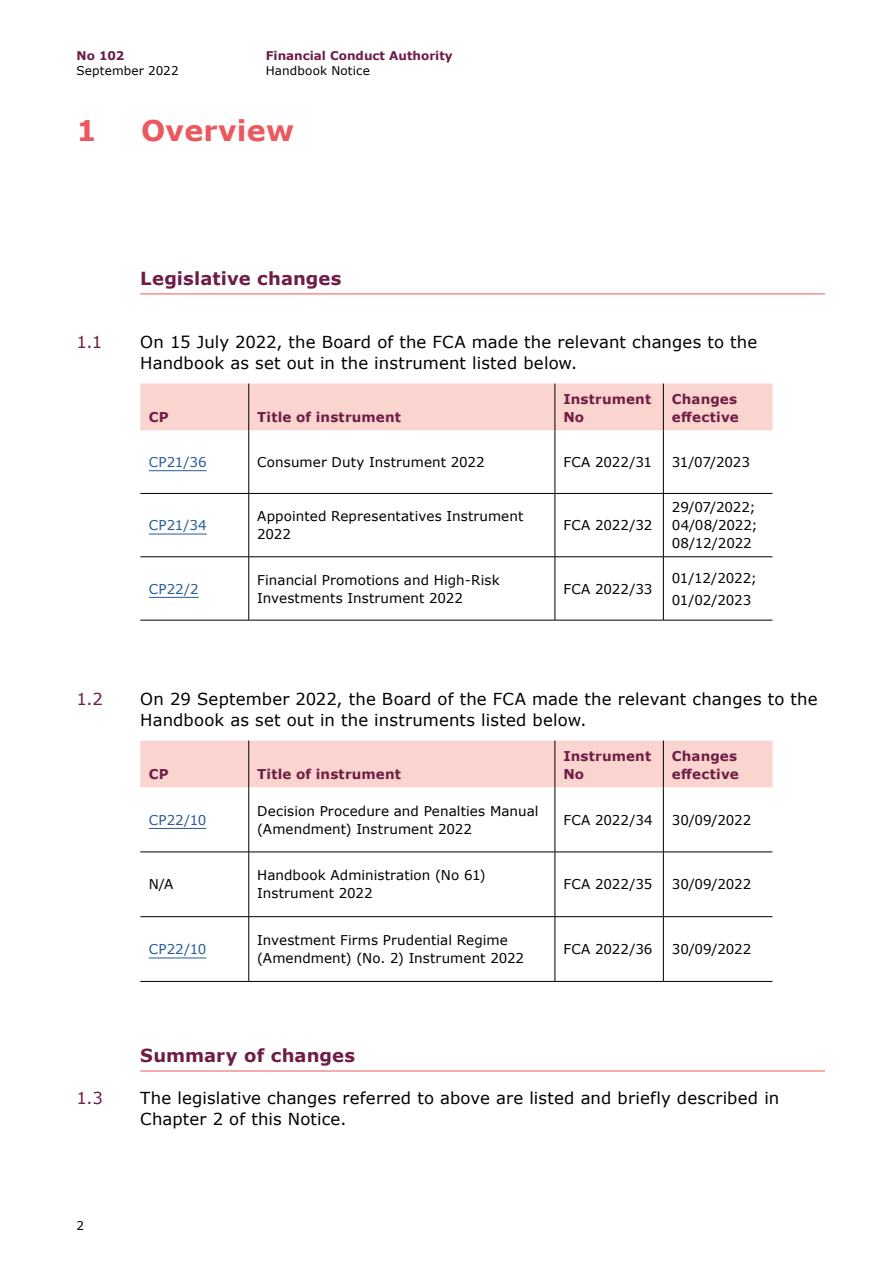
<style>
.page{position:relative;width:893px;height:1263px;background:#fff}
.page>*{position:absolute;margin:0;border:0;box-sizing:border-box;transform-origin:0 0}
.t1{font:700 28.5px "Verdana";letter-spacing:.01em;color:#eb595e}
.t2{font:700 18px "Verdana";letter-spacing:.005em;color:#6e1e46}
.t3{font:16.5px/21px "Verdana";letter-spacing:.01em;color:#000}
.t4{font:16.5px "Verdana";color:#6e1e46}
.t5{font:13.5px/18px "Verdana";letter-spacing:.005em;color:#000}
.t6{font:700 13.5px/18px "Verdana";letter-spacing:.01em;color:#6e1e46}
.t7{font:13.5px "Verdana";letter-spacing:.005em;color:#275b9b}
.t8{font:13.5px/18px "Verdana";letter-spacing:-.015em;color:#000}
.t9{font:13.5px/22.2px "Verdana";letter-spacing:-.02em;color:#000}
.t10{font:700 12px "Verdana";color:#6e1e46}
.t11{font:12px "Verdana";letter-spacing:.015em;color:#000}
</style>
<div class="page">
<hr style="left:140px;top:294px;width:685px;height:1px;background:#eb595e">
<hr style="left:140px;top:1071px;width:685px;height:1px;background:#eb595e">
<div style="left:140px;top:384px;width:632px;height:46px;background:#fad4ce"></div>
<hr style="left:248px;top:384px;width:1px;height:46px;background:#000">
<hr style="left:555px;top:384px;width:1px;height:46px;background:#000">
<hr style="left:663px;top:384px;width:1px;height:46px;background:#000">
<hr style="left:248px;top:430px;width:1px;height:63px;background:#000">
<hr style="left:555px;top:430px;width:1px;height:63px;background:#000">
<hr style="left:663px;top:430px;width:1px;height:63px;background:#000">
<hr style="left:140px;top:493px;width:109px;height:1px;background:#000">
<hr style="left:249px;top:493px;width:306px;height:1px;background:#000">
<hr style="left:248px;top:494px;width:1px;height:63px;background:#000">
<hr style="left:555px;top:493px;width:108px;height:1px;background:#000">
<hr style="left:555px;top:494px;width:1px;height:63px;background:#000">
<hr style="left:663px;top:493px;width:109px;height:1px;background:#000">
<hr style="left:663px;top:494px;width:1px;height:63px;background:#000">
<hr style="left:140px;top:556px;width:109px;height:1px;background:#000">
<hr style="left:249px;top:556px;width:306px;height:1px;background:#000">
<hr style="left:248px;top:557px;width:1px;height:63px;background:#000">
<hr style="left:555px;top:556px;width:108px;height:1px;background:#000">
<hr style="left:555px;top:557px;width:1px;height:63px;background:#000">
<hr style="left:663px;top:556px;width:109px;height:1px;background:#000">
<hr style="left:663px;top:557px;width:1px;height:63px;background:#000">
<hr style="left:140px;top:620px;width:109px;height:1px;background:#000">
<hr style="left:249px;top:620px;width:306px;height:1px;background:#000">
<hr style="left:555px;top:620px;width:108px;height:1px;background:#000">
<hr style="left:663px;top:620px;width:109px;height:1px;background:#000">
<hr style="left:149px;top:470px;width:58px;height:1px;background:#275b9b">
<hr style="left:149px;top:534px;width:58px;height:1px;background:#275b9b">
<hr style="left:149px;top:597px;width:50px;height:1px;background:#275b9b">
<div style="left:140px;top:741px;width:632px;height:46px;background:#fad4ce"></div>
<hr style="left:248px;top:741px;width:1px;height:46px;background:#000">
<hr style="left:555px;top:741px;width:1px;height:46px;background:#000">
<hr style="left:663px;top:741px;width:1px;height:46px;background:#000">
<hr style="left:248px;top:787px;width:1px;height:65px;background:#000">
<hr style="left:555px;top:787px;width:1px;height:65px;background:#000">
<hr style="left:663px;top:787px;width:1px;height:65px;background:#000">
<hr style="left:140px;top:852px;width:109px;height:1px;background:#000">
<hr style="left:249px;top:852px;width:306px;height:1px;background:#000">
<hr style="left:248px;top:852px;width:1px;height:64px;background:#000">
<hr style="left:555px;top:852px;width:108px;height:1px;background:#000">
<hr style="left:555px;top:852px;width:1px;height:64px;background:#000">
<hr style="left:663px;top:852px;width:109px;height:1px;background:#000">
<hr style="left:663px;top:852px;width:1px;height:64px;background:#000">
<hr style="left:140px;top:916px;width:109px;height:1px;background:#000">
<hr style="left:249px;top:916px;width:306px;height:1px;background:#000">
<hr style="left:248px;top:917px;width:1px;height:64px;background:#000">
<hr style="left:555px;top:916px;width:108px;height:1px;background:#000">
<hr style="left:555px;top:917px;width:1px;height:64px;background:#000">
<hr style="left:663px;top:916px;width:109px;height:1px;background:#000">
<hr style="left:663px;top:917px;width:1px;height:64px;background:#000">
<hr style="left:140px;top:981px;width:109px;height:1px;background:#000">
<hr style="left:249px;top:981px;width:306px;height:1px;background:#000">
<hr style="left:555px;top:981px;width:108px;height:1px;background:#000">
<hr style="left:663px;top:981px;width:109px;height:1px;background:#000">
<hr style="left:149px;top:828px;width:57px;height:1px;background:#275b9b">
<hr style="left:149px;top:958px;width:57px;height:1px;background:#275b9b">
<p class="t10" style="left:77px;top:47px;width:49px">No 102</p>
<p class="t11" style="left:77px;top:63px;width:104px">September 2022</p>
<p class="t10" style="left:266px;top:47px;width:188px">Financial Conduct Authority</p>
<p class="t11" style="left:266px;top:62px;width:106px">Handbook Notice</p>
<h1 class="t1" style="left:77px;top:110px;width:22px">1</h1>
<h1 class="t1" style="left:141px;top:110px;width:154px">Overview</h1>
<h2 class="t2" style="left:140px;top:266px;width:203px">Legislative changes</h2>
<p class="t4" style="left:77px;top:331px;width:27px">1.1</p>
<p class="t3" style="left:140px;top:331px;width:618px">On 15 July 2022, the Board of the FCA made the relevant changes to the<br>Handbook as set out in the instrument listed below.</p>
<p class="t6" style="left:149px;top:408px;width:21px">CP</p>
<p class="t6" style="left:257px;top:408px;width:145px">Title of instrument</p>
<p class="t6" style="left:563px;top:390px;width:89px">Instrument<br>No</p>
<p class="t6" style="left:672px;top:390px;width:68px">Changes effective</p>
<p class="t7" style="left:149px;top:453px;width:59px">CP21/36</p>
<p class="t5" style="left:257px;top:453px;width:229px">Consumer Duty Instrument 2022</p>
<p class="t5" style="left:563px;top:453px;width:90px">FCA 2022/31</p>
<p class="t5" style="left:672px;top:453px;width:80px">31/07/2023</p>
<p class="t7" style="left:149px;top:516px;width:60px">CP21/34</p>
<p class="t5" style="left:257px;top:507px;width:268px">Appointed Representatives Instrument<br>2022</p>
<p class="t5" style="left:563px;top:516px;width:90px">FCA 2022/32</p>
<p class="t8" style="left:672px;top:498px;width:87px">29/07/2022;<br>04/08/2022;<br>08/12/2022</p>
<p class="t7" style="left:149px;top:579px;width:51px">CP22/2</p>
<p class="t5" style="left:257px;top:571px;width:244px">Financial Promotions and High-Risk<br>Investments Instrument 2022</p>
<p class="t5" style="left:563px;top:580px;width:90px">FCA 2022/33</p>
<p class="t9" style="left:672px;top:566px;width:87px">01/12/2022;<br>01/02/2023</p>
<p class="t4" style="left:77px;top:688px;width:28px">1.2</p>
<p class="t3" style="left:140px;top:688px;width:679px">On 29 September 2022, the Board of the FCA made the relevant changes to the<br>Handbook as set out in the instruments listed below.</p>
<p class="t6" style="left:149px;top:765px;width:21px">CP</p>
<p class="t6" style="left:257px;top:765px;width:145px">Title of instrument</p>
<p class="t6" style="left:563px;top:747px;width:89px">Instrument<br>No</p>
<p class="t6" style="left:672px;top:747px;width:68px">Changes effective</p>
<p class="t7" style="left:149px;top:810px;width:59px">CP22/10</p>
<p class="t5" style="left:257px;top:802px;width:283px">Decision Procedure and Penalties Manual (Amendment) Instrument 2022</p>
<p class="t5" style="left:563px;top:811px;width:91px">FCA 2022/34</p>
<p class="t5" style="left:672px;top:811px;width:81px">30/09/2022</p>
<p class="t5" style="left:149px;top:875px;width:26px">N/A</p>
<p class="t5" style="left:257px;top:866px;width:230px">Handbook Administration (No 61)<br>Instrument 2022</p>
<p class="t5" style="left:563px;top:875px;width:90px">FCA 2022/35</p>
<p class="t5" style="left:672px;top:875px;width:81px">30/09/2022</p>
<p class="t7" style="left:149px;top:940px;width:59px">CP22/10</p>
<p class="t5" style="left:257px;top:931px;width:268px">Investment Firms Prudential Regime (Amendment) (No. 2) Instrument 2022</p>
<p class="t5" style="left:563px;top:940px;width:91px">FCA 2022/36</p>
<p class="t5" style="left:672px;top:940px;width:81px">30/09/2022</p>
<h2 class="t2" style="left:140px;top:1043px;width:216px">Summary of changes</h2>
<p class="t4" style="left:77px;top:1087px;width:28px">1.3</p>
<p class="t3" style="left:140px;top:1087px;width:640px">The legislative changes referred to above are listed and briefly described in<br>Chapter 2 of this Notice.</p>
<p class="t11" style="left:77px;top:1217px;width:9px">2</p>
</div>
